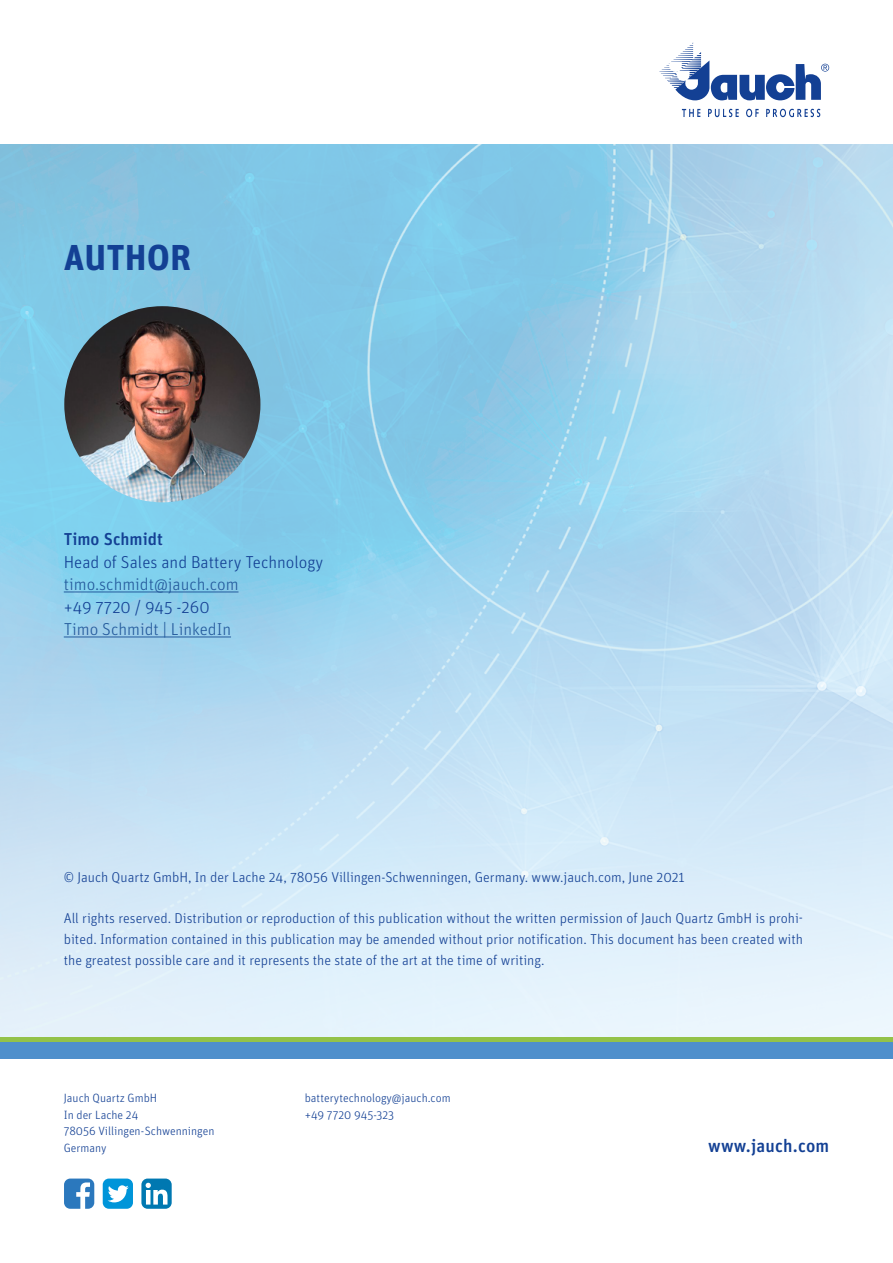
<style>
.page{position:relative;width:893px;height:1263px;background:#fff}
.page>*{position:absolute;margin:0;border:0;box-sizing:border-box;transform-origin:0 0}
.t1{font:700 36px "Unit Pro";color:#134094}
.t2{font:500 18px "Unit Pro";letter-spacing:.01em;color:#134094}
.t3{font:300 17.25px "Unit Pro";color:#134094}
.t4{font:300 17.25px "Unit Pro";color:#245a9c}
.t5{font:500 17.25px "Unit Pro";color:#134094}
.t6{font:300 14.25px/20.9px "Unit Pro";color:#134094;text-align:justify}
.t7{font:300 12px/16.5px "Unit Pro";color:#134094}
</style>
<div class="page">
<div style="left:141px;top:1178px;width:31px;height:31px;background:#0078b1;border-radius:6px"></div>
<svg style="left:146px;top:1183px;width:21px;height:21px"></svg>
<div style="left:103px;top:1178px;width:30px;height:31px;background:#0095d9;border-radius:6px"></div>
<svg style="left:108px;top:1185px;width:21px;height:17px"></svg>
<svg style="left:64px;top:1178px;width:30px;height:31px"></svg>
<img style="left:0;top:145px;width:893px;height:892px">
<div style="left:0;top:1037px;width:893px;height:22px;background:#4e8fcc"></div>
<div style="left:0;top:1037px;width:893px;height:5px;background:#93c249"></div>
<hr style="left:64px;top:591px;width:175px;height:1px;background:#245a9c">
<hr style="left:64px;top:636px;width:167px;height:1px;background:#245a9c">
<img style="left:64px;top:306px;width:196px;height:196px;border-radius:98px">
<svg style="left:682px;top:109px;width:18px;height:8px"></svg>
<svg style="left:708px;top:109px;width:31px;height:8px"></svg>
<svg style="left:746px;top:109px;width:13px;height:8px"></svg>
<svg style="left:766px;top:109px;width:54px;height:8px"></svg>
<svg style="left:659px;top:43px;width:170px;height:57px"></svg>
<h1 class="t1" style="left:64px;top:231px;width:129px">AUTHOR</h1>
<p class="t5" style="left:64px;top:527px;width:101px">Timo Schmidt</p>
<p class="t3" style="left:64px;top:551px;width:261px">Head of Sales and Battery Technology</p>
<p class="t4" style="left:64px;top:573px;width:176px">timo.schmidt@jauch.com</p>
<p class="t3" style="left:64px;top:596px;width:148px">+49 7720 / 945 -260</p>
<p class="t4" style="left:64px;top:618px;width:169px">Timo Schmidt | LinkedIn</p>
<p class="t6" style="left:64px;top:866px;width:622px">© Jauch Quartz GmbH, In der Lache 24, 78056 Villingen-Schwenningen, Germany. www.jauch.com, June 2021</p>
<p class="t6" style="left:64px;top:907px;width:741px">All rights reserved. Distribution or reproduction of this publication without the written permission of Jauch Quartz GmbH is prohi&shy;bited. Information contained in this publication may be amended without prior notification. This document has been created with the greatest possible care and it represents the state of the art at the time of writing.</p>
<p class="t7" style="left:64px;top:1090px;width:152px">Jauch Quartz GmbH<br>In der Lache 24<br>78056 Villingen-Schwenningen<br>Germany</p>
<p class="t7" style="left:305px;top:1090px;width:147px">batterytechnology@jauch.com +49 7720 945-323</p>
<p class="t2" style="left:708px;top:1133px;width:122px">www.jauch.com</p>
</div>
